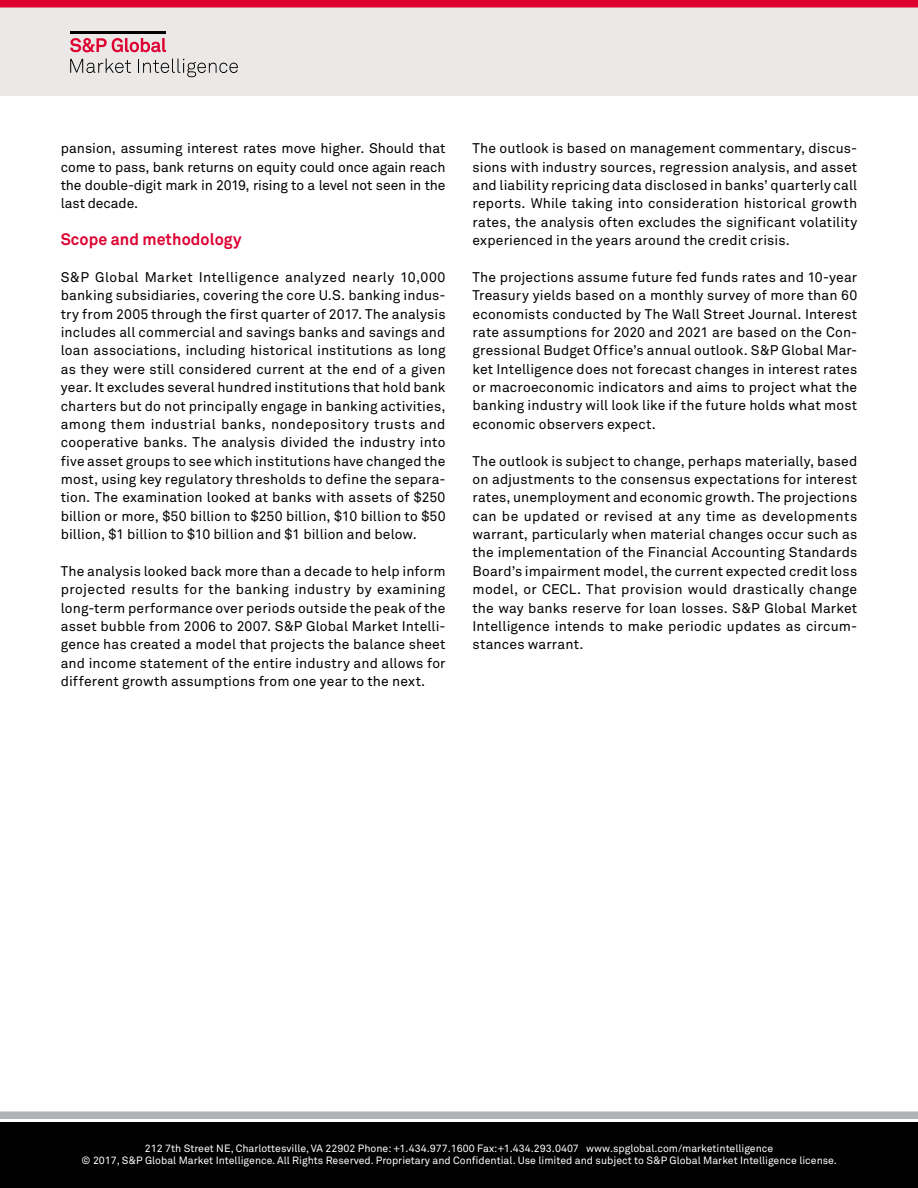
<style>
.page{position:relative;width:918px;height:1188px;background:#fff}
.page>*{position:absolute;margin:0;border:0;box-sizing:border-box;transform-origin:0 0}
.t1{font:700 16.5px "Akkurat Pro";letter-spacing:.005em;color:#dd0031}
.t2{font:13.8px/18.3px "Akkurat Pro";letter-spacing:.01em;color:#000;text-align:justify}
.t3{font:10.5px/12.6px "Akkurat Pro";color:#fff;text-align:center}
</style>
<div class="page">
<div style="left:0;top:0;width:918px;height:95px;background:#ebe9e8"></div>
<div style="left:0;top:0;width:918px;height:8px;background:#dd0031"></div>
<svg style="left:70px;top:31px;width:96px;height:21px"></svg>
<svg style="left:70px;top:59px;width:61px;height:14px"></svg>
<svg style="left:138px;top:59px;width:100px;height:18px"></svg>
<div style="left:0;top:1112px;width:918px;height:7px;background:#afb3b6"></div>
<div style="left:0;top:1122px;width:918px;height:66px;background:#000"></div>
<p class="t2" style="left:61px;top:139px;width:386px">pansion, assuming interest rates move higher. Should that come to pass, bank returns on equity could once again reach the double-digit mark in 2019, rising to a level not seen in the last decade.</p>
<p class="t1" style="left:61px;top:229px;width:182px">Scope and methodology</p>
<p class="t2" style="left:61px;top:268px;width:386px">S&amp;P Global Market Intelligence analyzed nearly 10,000 banking subsidiaries, covering the core U.S. banking indus&shy;try from 2005 through the first quarter of 2017. The analysis includes all commercial and savings banks and savings and loan associations, including historical institutions as long as they were still considered current at the end of a given year. It excludes several hundred institutions that hold bank charters but do not principally engage in banking activities, among them industrial banks, nondepository trusts and cooperative banks. The analysis divided the industry into five asset groups to see which institutions have changed the most, using key regulatory thresholds to define the separa&shy;tion. The examination looked at banks with assets of $250 billion or more, $50 billion to $250 billion, $10 billion to $50 billion, $1 billion to $10 billion and $1 billion and below.</p>
<p class="t2" style="left:61px;top:562px;width:386px">The analysis looked back more than a decade to help inform projected results for the banking industry by examining long-term performance over periods outside the peak of the asset bubble from 2006 to 2007. S&amp;P Global Market Intelli&shy;gence has created a model that projects the balance sheet and income statement of the entire industry and allows for different growth assumptions from one year to the next.</p>
<p class="t2" style="left:473px;top:139px;width:386px">The outlook is based on management commentary, discus&shy;sions with industry sources, regression analysis, and asset and liability repricing data disclosed in banks’ quarterly call reports. While taking into consideration historical growth rates, the analysis often excludes the significant volatility experienced in the years around the credit crisis.</p>
<p class="t2" style="left:473px;top:268px;width:386px">The projections assume future fed funds rates and 10-year Treasury yields based on a monthly survey of more than 60 economists conducted by The Wall Street Journal. Interest rate assumptions for 2020 and 2021 are based on the Con&shy;gressional Budget Office’s annual outlook. S&amp;P Global Mar&shy;ket Intelligence does not forecast changes in interest rates or macroeconomic indicators and aims to project what the banking industry will look like if the future holds what most economic observers expect.</p>
<p class="t2" style="left:473px;top:452px;width:386px">The outlook is subject to change, perhaps materially, based on adjustments to the consensus expectations for interest rates, unemployment and economic growth. The projections can be updated or revised at any time as developments warrant, particularly when material changes occur such as the implementation of the Financial Accounting Standards Board’s impairment model, the current expected credit loss model, or CECL. That provision would drastically change the way banks reserve for loan losses. S&amp;P Global Market Intelligence intends to make periodic updates as circum&shy;stances warrant.</p>
<p class="t3" style="left:82px;top:1142px;width:757px">212 7th Street NE, Charlottesville, VA 22902 Phone: +1.434.977.1600 Fax:+1.434.293.0407 www.spglobal.com/marketintelligence<br>© 2017, S&amp;P Global Market Intelligence. All Rights Reserved. Proprietary and Confidential. Use limited and subject to S&amp;P Global Market Intelligence license.</p>
</div>
